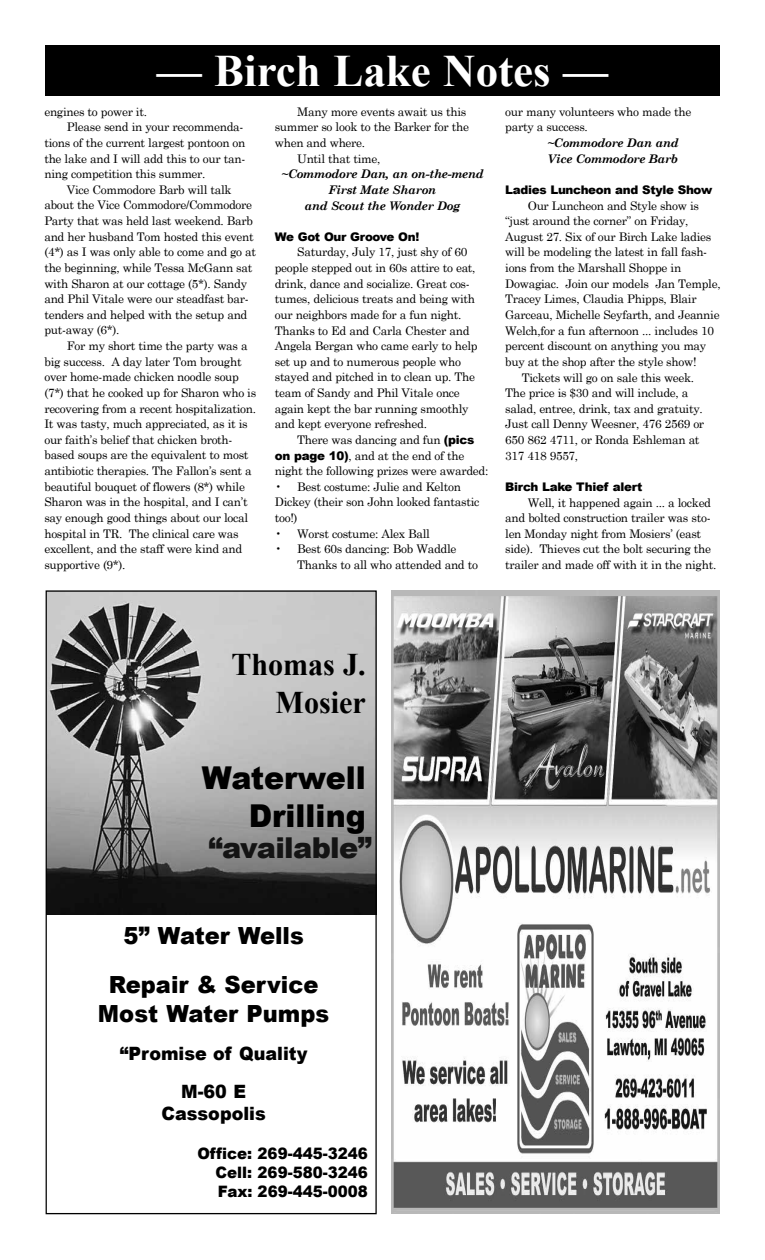
<style>
.page{position:relative;width:765px;height:1260px;background:#fff}
.page>*{position:absolute;margin:0;border:0;box-sizing:border-box;transform-origin:0 0}
.t1{font:700 45px "Times New Roman";color:#fff}
.t2{font:900 31.5px/37.8px "Arial";color:#000;text-align:right;scale:.96 1}
.t3{font:700 31.5px/37.8px "Times New Roman";color:#000;text-align:right;scale:.96 1}
.t4{font:900 28.75px "Arial";letter-spacing:-.025em;color:#141414}
.t5{font:900 23.62px/49.5px "Arial";color:#000;text-align:center;scale:.96 1}
.t6{font:900 18.38px/38px "Arial";color:#000;text-align:center;scale:.96 1}
.t7{font:900 15.75px/18.9px "Arial";color:#000;text-align:justify;scale:.96 1}
.t8{font:11.88px/15.6px "Century Schoolbook";letter-spacing:-.025em;color:#000}
.t9{font:italic 700 11.88px/15.6px "Century Schoolbook";letter-spacing:-.025em;color:#000;text-align:center}
.t10{font:900 11.88px "Arial";letter-spacing:-.025em;color:#000}
.s1{font-family:"Arial";font-weight:900}
</style>
<div class="page">
<div style="left:45px;top:45px;width:675px;height:51px;background:#000"></div>
<img style="left:48px;top:592px;width:327px;height:323px">
<img style="left:392px;top:590px;width:328px;height:624px">
<h1 class="t1" style="left:157px;top:38px;width:453px">— Birch Lake Notes —</h1>
<p class="t8" style="left:44px;top:103px;width:104px">engines to power it.</p>
<p class="t8" style="left:67px;top:118px;width:178px">Please send in your recommenda-</p>
<p class="t8" style="left:44px;top:134px;width:203px">tions of the current largest pontoon on</p>
<p class="t8" style="left:44px;top:149px;width:203px">the lake and I will add this to our tan-</p>
<p class="t8" style="left:44px;top:165px;width:163px">ning competition this summer.</p>
<p class="t8" style="left:67px;top:181px;width:166px">Vice Commodore Barb will talk</p>
<p class="t8" style="left:44px;top:196px;width:209px">about the Vice Commodore/Commodore</p>
<p class="t8" style="left:44px;top:212px;width:210px">Party that was held last weekend. Barb</p>
<p class="t8" style="left:44px;top:228px;width:211px">and her husband Tom hosted this event</p>
<p class="t8" style="left:44px;top:243px;width:213px">(4*) as I was only able to come and go at</p>
<p class="t8" style="left:44px;top:259px;width:210px">the beginning, while Tessa McGann sat</p>
<p class="t8" style="left:44px;top:274px;width:204px">with Sharon at our cottage (5*). Sandy</p>
<p class="t8" style="left:44px;top:290px;width:206px">and Phil Vitale were our steadfast bar-</p>
<p class="t8" style="left:44px;top:306px;width:205px">tenders and helped with the setup and</p>
<p class="t8" style="left:44px;top:321px;width:76px">put-away (6*).</p>
<p class="t8" style="left:67px;top:337px;width:182px">For my short time the party was a</p>
<p class="t8" style="left:44px;top:353px;width:199px">big success. A day later Tom brought</p>
<p class="t8" style="left:44px;top:368px;width:196px">over home-made chicken noodle soup</p>
<p class="t8" style="left:44px;top:384px;width:213px">(7*) that he cooked up for Sharon who is</p>
<p class="t8" style="left:44px;top:399px;width:213px">recovering from a recent hospitalization.</p>
<p class="t8" style="left:44px;top:415px;width:205px">It was tasty, much appreciated, as it is</p>
<p class="t8" style="left:44px;top:431px;width:190px">our faith’s belief that chicken broth-</p>
<p class="t8" style="left:44px;top:446px;width:206px">based soups are the equivalent to most</p>
<p class="t8" style="left:44px;top:462px;width:209px">antibiotic therapies. The Fallon’s sent a</p>
<p class="t8" style="left:44px;top:478px;width:202px">beautiful bouquet of flowers (8*) while</p>
<p class="t8" style="left:44px;top:493px;width:205px">Sharon was in the hospital, and I can’t</p>
<p class="t8" style="left:44px;top:509px;width:205px">say enough good things about our local</p>
<p class="t8" style="left:44px;top:525px;width:196px">hospital in TR. The clinical care was</p>
<p class="t8" style="left:44px;top:540px;width:199px">excellent, and the staff were kind and</p>
<p class="t8" style="left:44px;top:556px;width:83px">supportive (9*).</p>
<p class="t8" style="left:297px;top:103px;width:171px">Many more events await us this</p>
<p class="t8" style="left:275px;top:118px;width:196px">summer so look to the Barker for the</p>
<p class="t8" style="left:275px;top:134px;width:92px">when and where.</p>
<p class="t8" style="left:297px;top:150px;width:85px">Until that time,</p>
<p class="t9" style="left:281px;top:166px;width:204px">~Commodore Dan, an on-the-mend<br>First Mate Sharon<br>and Scout the Wonder Dog</p>
<p class="t10" style="left:275px;top:228px;width:146px">We Got Our Groove On!</p>
<p class="t8" style="left:275px;top:243px;width:204px;text-indent:23px">Saturday, July 17, just shy of 60 people stepped out in 60s attire to eat, drink, dance and socialize. Great cos&shy;tumes, delicious treats and being with our neighbors made for a fun night.<br>Thanks to Ed and Carla Chester and Angela Bergan who came early to help set up and to numerous people who stayed and pitched in to clean up. The team of Sandy and Phil Vitale once again kept the bar running smoothly and kept everyone refreshed.</p>
<p class="t8" style="left:275px;top:431px;width:215px;text-indent:23px">There was dancing and fun <span class="s1">(pics on page 10)</span>, and at the end of the night the following prizes were awarded:</p>
<p class="t8" style="left:275px;top:478px;width:206px">• Best costume: Julie and Kelton<br>Dickey (their son John looked fantastic too!)</p>
<p class="t8" style="left:275px;top:525px;width:157px">• Worst costume: Alex Ball</p>
<p class="t8" style="left:297px;top:540px;width:182px;text-indent:-23px">• Best 60s dancing: Bob Waddle<br>Thanks to all who attended and to</p>
<p class="t8" style="left:505px;top:103px;width:188px">our many volunteers who made the party a success.</p>
<p class="t9" style="left:547px;top:134px;width:133px;text-align:left">~Commodore Dan and<br>Vice Commodore Barb</p>
<p class="t10" style="left:505px;top:181px;width:209px">Ladies Luncheon and Style Show</p>
<p class="t8" style="left:528px;top:196px;width:173px">Our Luncheon and Style show is</p>
<p class="t8" style="left:505px;top:212px;width:185px">“just around the corner” on Friday,</p>
<p class="t8" style="left:505px;top:228px;width:208px">August 27. Six of our Birch Lake ladies</p>
<p class="t8" style="left:505px;top:243px;width:204px">will be modeling the latest in fall fash-</p>
<p class="t8" style="left:505px;top:259px;width:178px">ions from the Marshall Shoppe in</p>
<p class="t8" style="left:505px;top:275px;width:217px">Dowagiac. Join our models Jan Temple,</p>
<p class="t8" style="left:505px;top:290px;width:193px">Tracey Limes, Claudia Phipps, Blair</p>
<p class="t8" style="left:505px;top:306px;width:216px">Garceau, Michelle Seyfarth, and Jeannie</p>
<p class="t8" style="left:505px;top:321px;width:210px">Welch,for a fun afternoon ... includes 10</p>
<p class="t8" style="left:505px;top:337px;width:203px">percent discount on anything you may</p>
<p class="t8" style="left:505px;top:353px;width:193px">buy at the shop after the style show!</p>
<p class="t8" style="left:522px;top:368px;width:174px">Tickets will go on sale this week.</p>
<p class="t8" style="left:505px;top:384px;width:185px">The price is $30 and will include, a</p>
<p class="t8" style="left:505px;top:400px;width:199px">salad, entree, drink, tax and gratuity.</p>
<p class="t8" style="left:505px;top:415px;width:201px">Just call Denny Weesner, 476 2569 or</p>
<p class="t8" style="left:505px;top:431px;width:196px">650 862 4711, or Ronda Eshleman at</p>
<p class="t8" style="left:505px;top:447px;width:75px">317 418 9557,</p>
<p class="t10" style="left:505px;top:478px;width:139px">Birch Lake Thief alert</p>
<p class="t8" style="left:505px;top:493px;width:213px;text-indent:23px">Well, it happened again ... a locked and bolted construction trailer was sto&shy;len Monday night from Mosiers’ (east side). Thieves cut the bolt securing the trailer and made off with it in the night.</p>
<h2 class="t3" style="left:231px;top:645px;width:142px">Thomas J.<br>Mosier</h2>
<h2 class="t2" style="left:202px;top:758px;width:172px">Waterwell<br>Drilling</h2>
<h3 class="t4" style="left:208px;top:827px;width:165px">“available”</h3>
<h3 class="t5" style="left:109px;top:910px;width:220px">5” Water Wells<br>Repair &amp; Service</h3>
<h3 class="t5" style="left:98px;top:988px;width:242px">Most Water Pumps</h3>
<h3 class="t6" style="left:120px;top:1034px;width:197px">“Promise of Quality<br>M-60 E</h3>
<h3 class="t6" style="left:162px;top:1094px;width:110px">Cassopolis</h3>
<h3 class="t7" style="left:215px;top:1143px;width:160px;text-indent:-18px">Office: 269-445-3246<br>Cell: 269-580-3246<br>Fax: 269-445-0008</h3>
</div>
